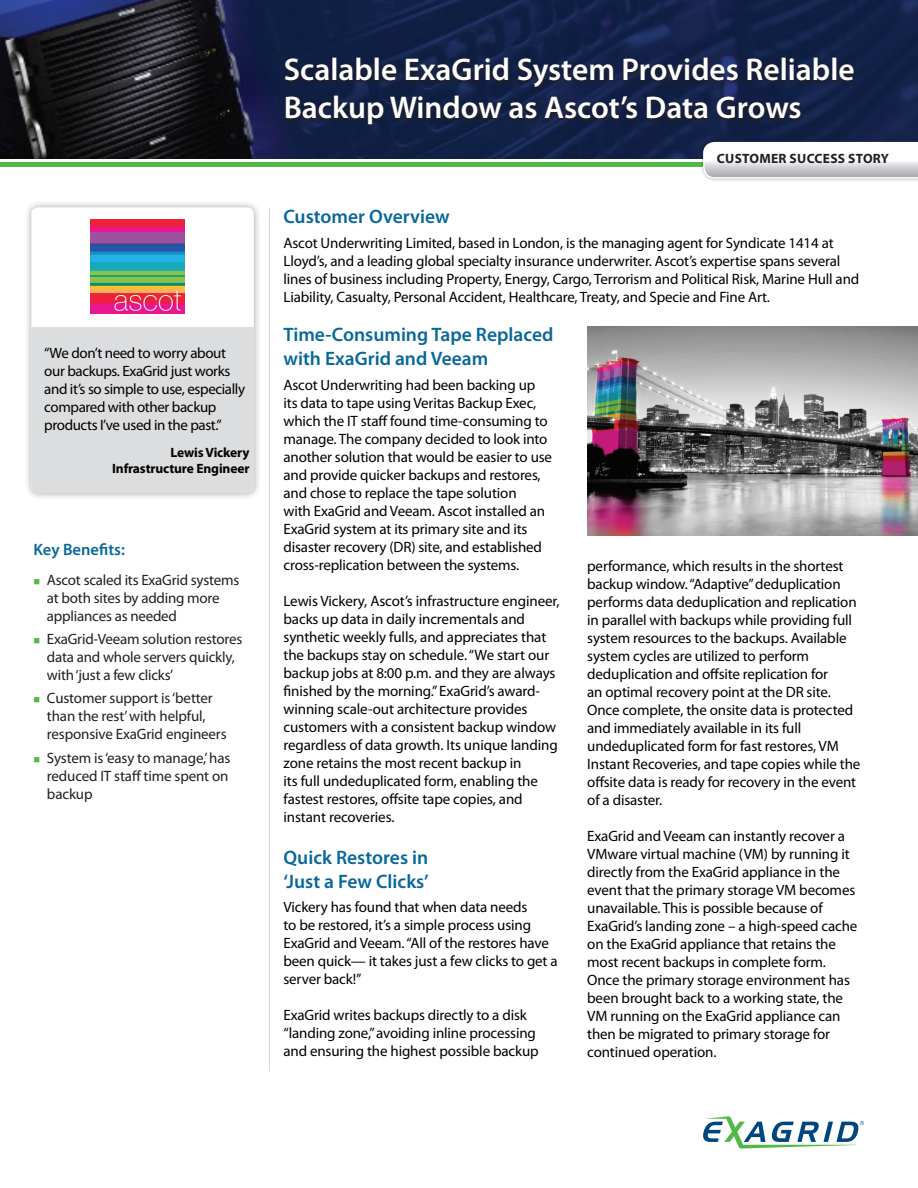
<style>
.page{position:relative;width:918px;height:1188px;background:#fff}
.page>*{position:absolute;margin:0;border:0;box-sizing:border-box;transform-origin:0 0}
.t1{font:600 31.5px/37.8px "Myriad Pro";color:#fff}
.t2{font:600 19.5px/24px "Myriad Pro";color:#086899}
.t3{font:600 16.5px "Myriad Pro";color:#086899}
.t4{font:15px/18px "Myriad Pro";letter-spacing:-.01em;color:#000}
.t5{font:15px/18px "Myriad Pro";letter-spacing:-.015em;color:#231f20}
.t6{font:700 13.5px/15.8px "Myriad Pro";letter-spacing:-.01em;color:#000;text-align:right}
.t7{font:700 13.5px "Myriad Pro";letter-spacing:.02em;color:#231f20}
</style>
<div class="page">
<svg style="left:703px;top:1116px;width:161px;height:33px"></svg>
<div style="left:0;top:162px;width:918px;height:5px;background:#51b948"></div>
<img style="left:0;top:0;width:918px;height:159px">
<div style="left:700px;top:139px;width:218px;height:43px;background:#231f20;opacity:.4"></div>
<svg style="left:703px;top:142px;width:215px;height:37px"></svg>
<svg style="left:282px;top:56px;width:575px;height:74px;fill:#151f41"></svg>
<hr style="left:269px;top:208px;width:1px;height:863px;background:#d1d2d4">
<div style="left:23px;top:200px;width:239px;height:300px;background:#231f20;opacity:.4"></div>
<div style="left:31px;top:207px;width:223px;height:285px;background:#fff;border-radius:7px"></div>
<div style="left:31px;top:328px;width:223px;height:164px;background:#dcdddf"></div>
<img style="left:90px;top:219px;width:95px;height:95px">
<img style="left:587px;top:326px;width:331px;height:209px">
<p class="t4" style="left:44px;top:343px;width:202px">“We don’t need to worry about our backups. ExaGrid just works and it’s so simple to use, especially compared with other backup products I’ve used in the past.”</p>
<p class="t6" style="left:112px;top:445px;width:139px">Lewis Vickery<br>Infrastructure Engineer</p>
<p class="t3" style="left:33px;top:538px;width:93px">Key Benefits:</p>
<p class="t5" style="left:47px;top:570px;width:194px">Ascot scaled its ExaGrid systems at both sites by adding more appliances as needed</p>
<p class="t5" style="left:47px;top:630px;width:197px">ExaGrid-Veeam solution restores data and whole servers quickly, with ‘just a few clicks’</p>
<p class="t5" style="left:47px;top:689px;width:181px">Customer support is ‘better than the rest’ with helpful, responsive ExaGrid engineers</p>
<p class="t5" style="left:47px;top:749px;width:185px">System is ‘easy to manage,’ has reduced IT staff time spent on backup</p>
<h1 class="t1" style="left:284px;top:50px;width:573px">Scalable ExaGrid System Provides Reliable<br>Backup Window as Ascot’s Data Grows</h1>
<p class="t7" style="left:717px;top:150px;width:174px">CUSTOMER SUCCESS STORY</p>
<h2 class="t2" style="left:284px;top:204px;width:168px">Customer Overview</h2>
<p class="t4" style="left:284px;top:234px;width:577px">Ascot Underwriting Limited, based in London, is the managing agent for Syndicate 1414 at Lloyd’s, and a leading global specialty insurance underwriter. Ascot’s expertise spans several lines of business including Property, Energy, Cargo, Terrorism and Political Risk, Marine Hull and Liability, Casualty, Personal Accident, Healthcare, Treaty, and Specie and Fine Art.</p>
<h2 class="t2" style="left:284px;top:322px;width:271px">Time-Consuming Tape Replaced with ExaGrid and Veeam</h2>
<p class="t4" style="left:284px;top:375px;width:270px">Ascot Underwriting had been backing up its data to tape using Veritas Backup Exec, which the IT staff found time-consuming to manage. The company decided to look into another solution that would be easier to use and provide quicker backups and restores, and chose to replace the tape solution<br>with ExaGrid and Veeam. Ascot installed an ExaGrid system at its primary site and its disaster recovery (DR) site, and established cross-replication between the systems.</p>
<p class="t4" style="left:284px;top:591px;width:278px">Lewis Vickery, Ascot’s infrastructure engineer, backs up data in daily incrementals and synthetic weekly fulls, and appreciates that the backups stay on schedule. “We start our backup jobs at 8:00 p.m. and they are always finished by the morning.” ExaGrid’s award&shy;winning scale-out architecture provides customers with a consistent backup window regardless of data growth. Its unique landing zone retains the most recent backup in<br>its full undeduplicated form, enabling the fastest restores, offsite tape copies, and instant recoveries.</p>
<h2 class="t2" style="left:284px;top:844px;width:147px">Quick Restores in ‘Just a Few Clicks’</h2>
<p class="t4" style="left:284px;top:898px;width:276px">Vickery has found that when data needs<br>to be restored, it’s a simple process using ExaGrid and Veeam. “All of the restores have been quick— it takes just a few clicks to get a server back!”</p>
<p class="t4" style="left:284px;top:1006px;width:257px">ExaGrid writes backups directly to a disk “landing zone,” avoiding inline processing and ensuring the highest possible backup</p>
<p class="t4" style="left:587px;top:557px;width:275px">performance, which results in the shortest backup window. “Adaptive” deduplication performs data deduplication and replication in parallel with backups while providing full system resources to the backups. Available system cycles are utilized to perform deduplication and offsite replication for<br>an optimal recovery point at the DR site.<br>Once complete, the onsite data is protected and immediately available in its full undeduplicated form for fast restores, VM Instant Recoveries, and tape copies while the offsite data is ready for recovery in the event of a disaster.</p>
<p class="t4" style="left:587px;top:827px;width:272px">ExaGrid and Veeam can instantly recover a VMware virtual machine (VM) by running it directly from the ExaGrid appliance in the event that the primary storage VM becomes unavailable. This is possible because of ExaGrid’s landing zone – a high-speed cache on the ExaGrid appliance that retains the most recent backups in complete form.<br>Once the primary storage environment has been brought back to a working state, the VM running on the ExaGrid appliance can then be migrated to primary storage for continued operation.</p>
</div>
